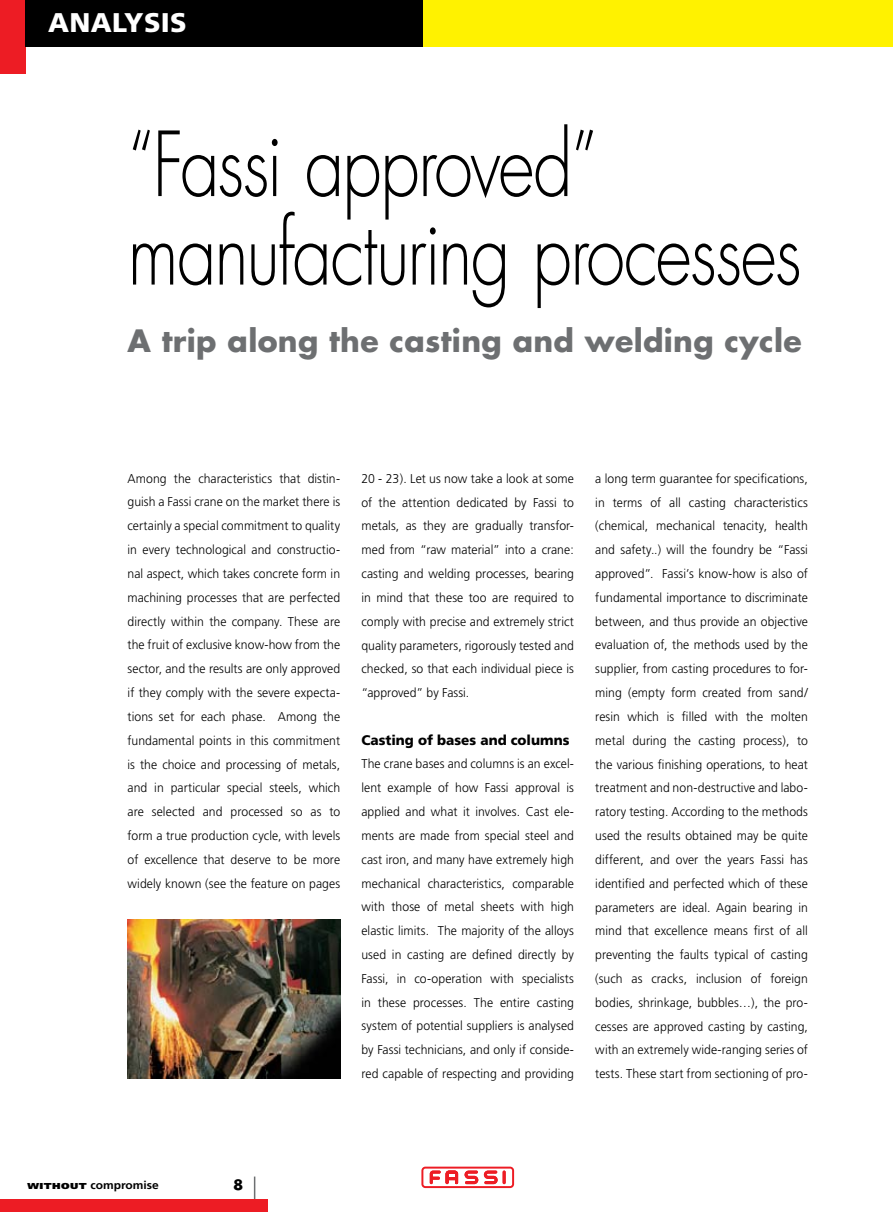
<style>
.page{position:relative;width:893px;height:1212px;background:#fff}
.page>*{position:absolute;margin:0;border:0;box-sizing:border-box;transform-origin:0 0}
.t1{font:300 87px/88.5px "Futura";letter-spacing:-.025em;color:#000;scale:.81 1}
.t2{font:700 30px "Futura";letter-spacing:.01em;color:#6d6f71}
.t3{font:900 27px "Frutiger";letter-spacing:.01em;color:#fff}
.t4{font:900 13.95px "Frutiger";color:#000}
.t5{font:700 13.8px "Futura";color:#000;scale:1.08 1}
.t6{font:300 12.75px/23.9px "Frutiger";letter-spacing:.005em;color:#000;text-align:justify;scale:.96 1}
.t7{font:700 11.25px "Frutiger";color:#000;scale:1.07 1}
.t8{font:900 8.55px "Frutiger";color:#000;scale:1.21 1}
</style>
<div class="page">
<hr style="left:254px;top:1176px;width:1px;height:36px;background:#6d6f71">
<div style="left:0;top:1199px;width:268px;height:13px;background:#ed1c24"></div>
<div style="left:0;top:0;width:26px;height:74px;background:#ed1c24"></div>
<div style="left:423px;top:0;width:470px;height:47px;background:#fff200"></div>
<div style="left:26px;top:0;width:397px;height:47px;background:#000"></div>
<svg style="left:421px;top:1166px;width:93px;height:22px"></svg>
<hr style="left:503px;top:1170px;width:3px;height:14px;background:#ed1c24;border-radius:2px">
<img style="left:128px;top:919px;width:212px;height:159px">
<h3 class="t3" style="left:48px;top:7px;width:140px">ANALYSIS</h3>
<h1 class="t1" style="left:128px;top:123px;width:834px">“Fassi approved” manufacturing processes</h1>
<h2 class="t2" style="left:128px;top:321px;width:676px">A trip along the casting and welding cycle</h2>
<p class="t6" style="left:128px;top:466px;width:223px">Among the characteristics that distin&shy;guish a Fassi crane on the market there is certainly a special commitment to quality in every technological and constructio&shy;nal aspect, which takes concrete form in machining processes that are perfected directly within the company. These are the fruit of exclusive know-how from the sector, and the results are only approved if they comply with the severe expecta&shy;tions set for each phase. Among the fundamental points in this commitment is the choice and processing of metals, and in particular special steels, which are selected and processed so as to form a true production cycle, with levels of excellence that deserve to be more widely known (see the feature on pages</p>
<p class="t6" style="left:361px;top:467px;width:223px">20 - 23). Let us now take a look at some of the attention dedicated by Fassi to metals, as they are gradually transfor&shy;med from “raw material” into a crane: casting and welding processes, bearing in mind that these too are required to comply with precise and extremely strict quality parameters, rigorously tested and checked, so that each individual piece is “approved” by Fassi.</p>
<p class="t4" style="left:361px;top:731px;width:210px">Casting of bases and columns</p>
<p class="t6" style="left:361px;top:752px;width:223px">The crane bases and columns is an excel&shy;lent example of how Fassi approval is applied and what it involves. Cast ele&shy;ments are made from special steel and cast iron, and many have extremely high mechanical characteristics, comparable with those of metal sheets with high elastic limits. The majority of the alloys used in casting are defined directly by Fassi, in co-operation with specialists in these processes. The entire casting system of potential suppliers is analysed by Fassi technicians, and only if conside&shy;red capable of respecting and providing</p>
<p class="t6" style="left:595px;top:467px;width:223px">a long term guarantee for specifications, in terms of all casting characteristics (chemical, mechanical tenacity, health and safety..) will the foundry be “Fassi approved”. Fassi’s know-how is also of fundamental importance to discriminate between, and thus provide an objective evaluation of, the methods used by the supplier, from casting procedures to for&shy;ming (empty form created from sand/ resin which is filled with the molten metal during the casting process), to the various finishing operations, to heat treatment and non-destructive and labo&shy;ratory testing. According to the methods used the results obtained may be quite different, and over the years Fassi has identified and perfected which of these parameters are ideal. Again bearing in mind that excellence means first of all preventing the faults typical of casting (such as cracks, inclusion of foreign bodies, shrinkage, bubbles…), the pro&shy;cesses are approved casting by casting, with an extremely wide-ranging series of tests. These start from sectioning of pro-</p>
<p class="t8" style="left:28px;top:1180px;width:8px">WITHOUT</p>
<p class="t7" style="left:90px;top:1178px;width:65px">compromise</p>
<p class="t5" style="left:233px;top:1175px;width:11px">8</p>
</div>
